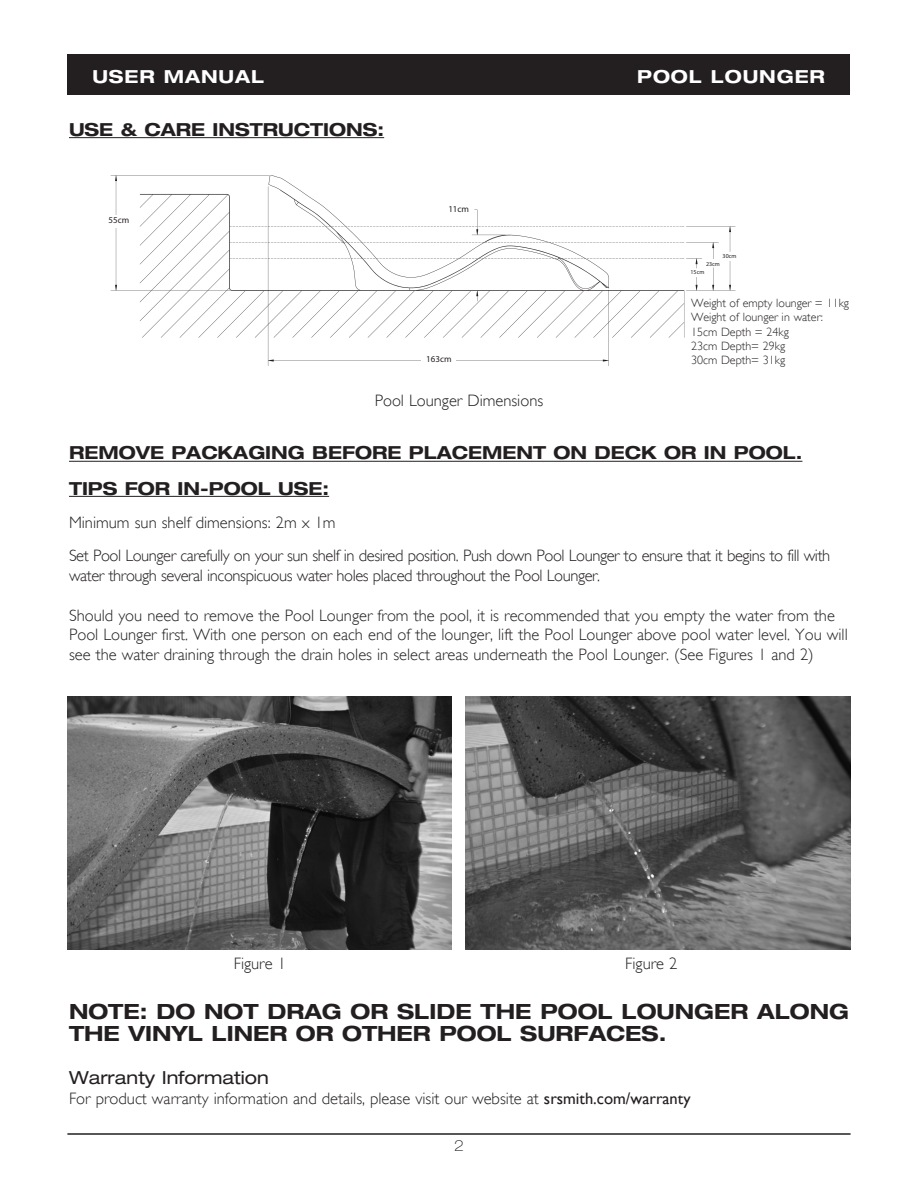
<style>
.page{position:relative;width:918px;height:1188px;background:#fff}
.page>*{position:absolute;margin:0;border:0;box-sizing:border-box;transform-origin:0 0}
.t1{font:700 expanded 21px/22.5px "Helvetica Neue LT Std";color:#231f20}
.t2{font:700 expanded 18px "Helvetica Neue LT Std";color:#231f20}
.t3{font:700 expanded 18px "Helvetica Neue LT Std";letter-spacing:.05em;color:#fff}
.t4{font:expanded 18px "Helvetica Neue LT Std";color:#231f20}
.t5{font:300 16.5px/19.8px "Gill Sans";color:#231f20}
.t6{font:300 16.5px/19.8px "Gill Sans";letter-spacing:-.025em;color:#231f20}
.t7{font:100 expanded 15px "Helvetica Neue LT Std";color:#231f20}
.t8{font:300 12px/14.4px "Gill Sans";color:#231f20}
.t9{font:9px "Myriad Pro";color:#231f20}
.t10{font:6px "Myriad Pro";color:#231f20}
.s1{font-weight:400}
</style>
<div class="page">
<div style="left:68px;top:54px;width:782px;height:40px;background:#231f20"></div>
<hr style="left:68px;top:1134px;width:782px;height:1px;background:#231f20">
<hr style="left:69px;top:137px;width:315px;height:1px;background:#231f20">
<hr style="left:69px;top:461px;width:733px;height:1px;background:#231f20">
<hr style="left:69px;top:496px;width:260px;height:1px;background:#231f20">
<img style="left:68px;top:696px;width:384px;height:253px">
<img style="left:466px;top:696px;width:384px;height:253px">
<img style="left:110px;top:175px;width:626px;height:191px">
<div style="left:99px;top:215px;width:33px;height:12px;background:#fff"></div>
<div style="left:440px;top:197px;width:34px;height:20px;background:#fff"></div>
<div style="left:421px;top:355px;width:34px;height:16px;background:#fff"></div>
<div style="left:689px;top:270px;width:13px;height:7px;background:#fff"></div>
<div style="left:708px;top:260px;width:13px;height:7px;background:#fff"></div>
<div style="left:724px;top:253px;width:13px;height:7px;background:#fff"></div>
<p class="t3" style="left:92px;top:65px;width:173px">USER MANUAL</p>
<p class="t3" style="left:637px;top:65px;width:189px">POOL LOUNGER</p>
<p class="t2" style="left:69px;top:118px;width:317px">USE &amp; CARE INSTRUCTIONS:</p>
<p class="t9" style="left:109px;top:215px;width:22px">55cm</p>
<p class="t9" style="left:448px;top:203px;width:22px">11cm</p>
<p class="t9" style="left:426px;top:354px;width:27px">163cm</p>
<p class="t5" style="left:375px;top:390px;width:170px">Pool Lounger Dimensions</p>
<p class="t10" style="left:723px;top:252px;width:15px">30cm</p>
<p class="t10" style="left:706px;top:260px;width:15px">23cm</p>
<p class="t10" style="left:691px;top:268px;width:15px">15cm</p>
<p class="t8" style="left:691px;top:296px;width:159px">Weight of empty lounger = 11kg<br>Weight of lounger in water:<br>15cm Depth = 24kg<br>23cm Depth= 29kg<br>30cm Depth= 31kg</p>
<p class="t2" style="left:69px;top:442px;width:735px">REMOVE PACKAGING BEFORE PLACEMENT ON DECK OR IN POOL.</p>
<p class="t2" style="left:69px;top:477px;width:262px">TIPS FOR IN-POOL USE:</p>
<p class="t5" style="left:69px;top:512px;width:268px">Minimum sun shelf dimensions: 2m x 1m</p>
<p class="t6" style="left:69px;top:546px;width:763px">Set Pool Lounger carefully on your sun shelf in desired position. Push down Pool Lounger to ensure that it begins to fill with water through several inconspicuous water holes placed throughout the Pool Lounger.</p>
<p class="t5" style="left:69px;top:605px;width:780px">Should you need to remove the Pool Lounger from the pool, it is recommended that you empty the water from the<br>Pool Lounger first. With one person on each end of the lounger, lift the Pool Lounger above pool water level. You will see the water draining through the drain holes in select areas underneath the Pool Lounger. (See Figures 1 and 2)</p>
<p class="t5" style="left:234px;top:954px;width:54px">Figure 1</p>
<p class="t5" style="left:625px;top:954px;width:54px">Figure 2</p>
<p class="t1" style="left:69px;top:999px;width:781px">NOTE: DO NOT DRAG OR SLIDE THE POOL LOUNGER ALONG<br>THE VINYL LINER OR OTHER POOL SURFACES.</p>
<p class="t4" style="left:69px;top:1066px;width:201px">Warranty Information</p>
<p class="t5" style="left:69px;top:1088px;width:623px">For product warranty information and details, please visit our website at <span class="s1">srsmith.com/warranty</span></p>
<p class="t7" style="left:454px;top:1137px;width:11px">2</p>
</div>
